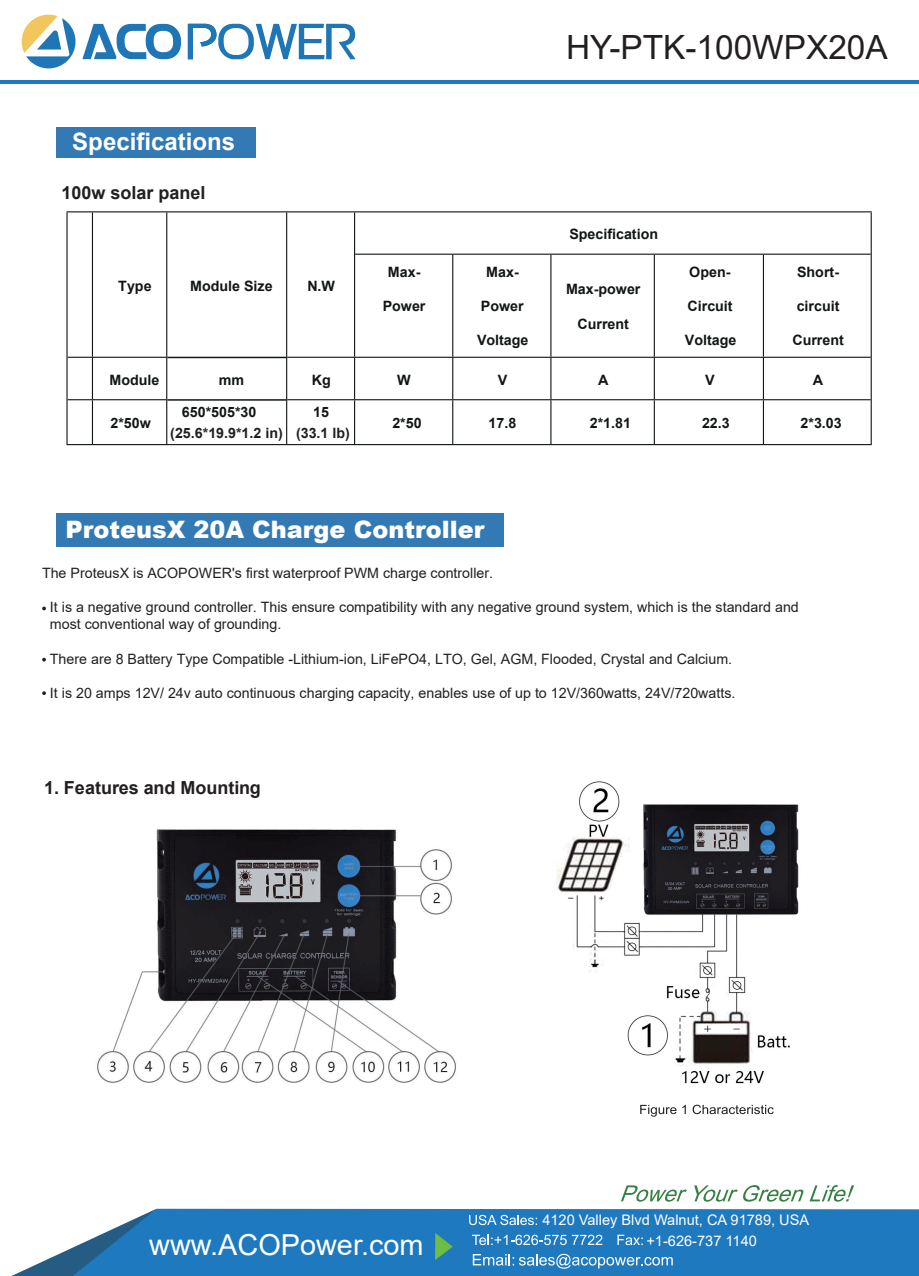
<style>
.page{position:relative;width:919px;height:1276px;background:#fff}
.page>*{position:absolute;margin:0;border:0;box-sizing:border-box;transform-origin:0 0}
.t1{font:33.3px "Arial";color:#231f20}
.t2{font:28.8px "Arial";color:#fff}
.t3{font:900 24px "Arial";color:#fff}
.t4{font:700 24px "Arial";color:#fff}
.t5{font:700 18px "Arial";color:#231f20}
.t6{font:700 18px "Arial";color:#22201f}
.t7{font:14.55px/21.1px "Arial";color:#fff}
.t8{font:14.25px/17.1px "Arial";color:#231f20}
.t9{font:700 14.25px "Arial";color:#121716}
.t10{font:700 14.25px "Arial";color:#22201f}
</style>
<div class="page">
<svg style="left:42px;top:606px;width:4px;height:4px"></svg>
<svg style="left:42px;top:658px;width:4px;height:3px"></svg>
<svg style="left:42px;top:691px;width:4px;height:4px"></svg>
<div style="left:56px;top:127px;width:199px;height:30px;background:#3379b3"></div>
<div style="left:56px;top:513px;width:448px;height:34px;background:#3379b3"></div>
<svg style="left:82px;top:24px;width:99px;height:35px"></svg>
<svg style="left:188px;top:24px;width:167px;height:35px"></svg>
<svg style="left:22px;top:15px;width:53px;height:53px"></svg>
<hr style="left:0;top:81px;width:918px;height:3px;background:#1e79bf">
<div style="left:156px;top:1208px;width:762px;height:68px;background:#1e79bf"></div>
<svg style="left:11px;top:1209px;width:145px;height:67px"></svg>
<svg style="left:435px;top:1233px;width:17px;height:27px"></svg>
<svg style="left:473px;top:1253px;width:199px;height:15px;background:#5399ce"></svg>
<svg style="left:469px;top:1214px;width:68px;height:11px"></svg>
<svg style="left:472px;top:1234px;width:94px;height:11px"></svg>
<svg style="left:572px;top:1234px;width:30px;height:11px"></svg>
<svg style="left:617px;top:1234px;width:25px;height:11px"></svg>
<svg style="left:621px;top:1185px;width:65px;height:16px"></svg>
<svg style="left:694px;top:1185px;width:109px;height:16px"></svg>
<svg style="left:809px;top:1185px;width:45px;height:16px"></svg>
<svg style="left:640px;top:1105px;width:36px;height:11px"></svg>
<svg style="left:682px;top:1105px;width:3px;height:9px"></svg>
<svg style="left:692px;top:1104px;width:81px;height:10px"></svg>
<hr style="left:66px;top:212px;width:2px;height:232px;background:#121716">
<hr style="left:92px;top:212px;width:1px;height:145px;background:#121716">
<hr style="left:92px;top:358px;width:1px;height:41px;background:#121716">
<hr style="left:92px;top:400px;width:1px;height:44px;background:#121716">
<hr style="left:166px;top:212px;width:1px;height:232px;background:#121716">
<hr style="left:286px;top:212px;width:1px;height:232px;background:#121716">
<hr style="left:354px;top:212px;width:1px;height:145px;background:#121716">
<hr style="left:354px;top:358px;width:1px;height:41px;background:#121716">
<hr style="left:354px;top:400px;width:1px;height:44px;background:#121716">
<hr style="left:870px;top:212px;width:1px;height:232px;background:#121716">
<hr style="left:452px;top:255px;width:1px;height:102px;background:#121716">
<hr style="left:452px;top:358px;width:1px;height:41px;background:#121716">
<hr style="left:452px;top:400px;width:1px;height:44px;background:#121716">
<hr style="left:550px;top:255px;width:1px;height:102px;background:#121716">
<hr style="left:550px;top:358px;width:1px;height:41px;background:#121716">
<hr style="left:550px;top:400px;width:1px;height:44px;background:#121716">
<hr style="left:653px;top:255px;width:1px;height:102px;background:#121716">
<hr style="left:653px;top:358px;width:1px;height:41px;background:#121716">
<hr style="left:653px;top:400px;width:1px;height:44px;background:#121716">
<hr style="left:762px;top:255px;width:2px;height:102px;background:#121716">
<hr style="left:762px;top:358px;width:2px;height:41px;background:#121716">
<hr style="left:762px;top:400px;width:2px;height:44px;background:#121716">
<hr style="left:66px;top:211px;width:805px;height:1px;background:#121716">
<hr style="left:355px;top:254px;width:515px;height:1px;background:#121716">
<hr style="left:68px;top:357px;width:98px;height:1px;background:#121716">
<hr style="left:167px;top:357px;width:119px;height:1px;background:#121716">
<hr style="left:287px;top:357px;width:583px;height:1px;background:#121716">
<hr style="left:68px;top:399px;width:98px;height:1px;background:#121716">
<hr style="left:167px;top:399px;width:119px;height:2px;background:#121716">
<hr style="left:287px;top:399px;width:583px;height:1px;background:#121716">
<hr style="left:66px;top:444px;width:805px;height:1px;background:#121716">
<img style="left:97px;top:829px;width:359px;height:254px">
<img style="left:556px;top:781px;width:243px;height:303px">
<h3 class="t4" style="left:72px;top:124px;width:164px">Specifications</h3>
<p class="t6" style="left:61px;top:180px;width:146px">100w solar panel</p>
<p class="t9" style="left:118px;top:276px;width:35px">Type</p>
<p class="t9" style="left:190px;top:276px;width:84px">Module Size</p>
<p class="t9" style="left:307px;top:276px;width:29px">N.W</p>
<p class="t9" style="left:388px;top:262px;width:34px">Max-</p>
<p class="t9" style="left:382px;top:296px;width:44px">Power</p>
<h1 class="t1" style="left:566px;top:25px;width:323px">HY-PTK-100WPX20A</h1>
<p class="t9" style="left:486px;top:262px;width:34px">Max-</p>
<p class="t9" style="left:481px;top:296px;width:44px">Power</p>
<p class="t9" style="left:477px;top:330px;width:53px">Voltage</p>
<p class="t9" style="left:569px;top:223px;width:90px">Specification</p>
<p class="t9" style="left:566px;top:279px;width:76px">Max-power</p>
<p class="t9" style="left:577px;top:313px;width:53px">Current</p>
<p class="t9" style="left:689px;top:262px;width:43px">Open-</p>
<p class="t9" style="left:687px;top:296px;width:47px">Circuit</p>
<p class="t9" style="left:684px;top:330px;width:53px">Voltage</p>
<p class="t9" style="left:797px;top:262px;width:43px">Short-</p>
<p class="t9" style="left:796px;top:296px;width:44px">circuit</p>
<p class="t9" style="left:792px;top:330px;width:53px">Current</p>
<p class="t9" style="left:109px;top:369px;width:51px">Module</p>
<p class="t9" style="left:219px;top:369px;width:27px">mm</p>
<p class="t9" style="left:312px;top:369px;width:20px">Kg</p>
<p class="t9" style="left:397px;top:369px;width:15px">W</p>
<p class="t9" style="left:497px;top:369px;width:11px">V</p>
<p class="t9" style="left:598px;top:369px;width:12px">A</p>
<p class="t9" style="left:705px;top:369px;width:11px">V</p>
<p class="t9" style="left:812px;top:369px;width:12px">A</p>
<p class="t9" style="left:110px;top:413px;width:42px">2*50w</p>
<p class="t9" style="left:182px;top:402px;width:76px">650*505*30</p>
<p class="t10" style="left:170px;top:423px;width:114px">(25.6*19.9*1.2 in)</p>
<p class="t9" style="left:313px;top:402px;width:17px">15</p>
<p class="t10" style="left:296px;top:423px;width:55px">(33.1 lb)</p>
<p class="t9" style="left:392px;top:413px;width:31px">2*50</p>
<p class="t9" style="left:488px;top:413px;width:29px">17.8</p>
<p class="t9" style="left:589px;top:413px;width:43px">2*1.81</p>
<p class="t9" style="left:702px;top:413px;width:29px">22.3</p>
<p class="t9" style="left:800px;top:413px;width:43px">2*3.03</p>
<h3 class="t3" style="left:65px;top:512px;width:420px">ProteusX 20A Charge Controller</h3>
<p class="t8" style="left:42px;top:564px;width:452px">The ProteusX is ACOPOWER's first waterproof PWM charge controller.</p>
<p class="t8" style="left:50px;top:599px;width:750px">It is a negative ground controller. This ensure compatibility with any negative ground system, which is the standard and most conventional way of grounding.</p>
<p class="t8" style="left:50px;top:650px;width:683px">There are 8 Battery Type Compatible -Lithium-ion, LiFePO4, LTO, Gel, AGM, Flooded, Crystal and Calcium.</p>
<p class="t8" style="left:50px;top:684px;width:687px">It is 20 amps 12V/ 24v auto continuous charging capacity, enables use of up to 12V/360watts, 24V/720watts.</p>
<p class="t5" style="left:44px;top:775px;width:218px">1. Features and Mounting</p>
<h2 class="t2" style="left:149px;top:1224px;width:276px">www.ACOPower.com</h2>
<p class="t7" style="left:646px;top:1209px;width:164px;text-indent:-104px">4120 Valley Blvd Walnut, CA 91789, USA +1-626-737 1140</p>
</div>
